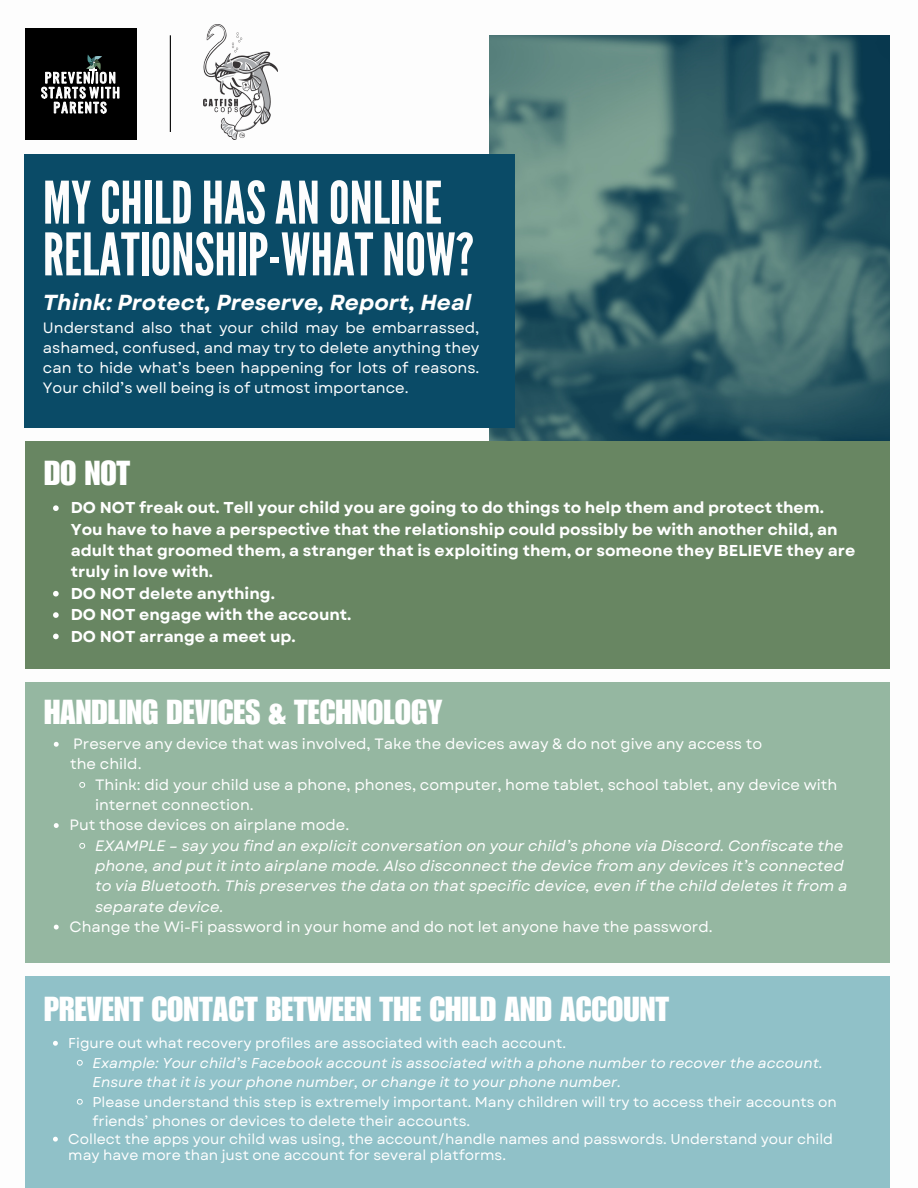
<style>
.page{position:relative;width:918px;height:1188px;background:#fff}
.page>*{position:absolute;margin:0;border:0;box-sizing:border-box;transform-origin:0 0}
.t1{font:58.5px/51.8px "League Gothic";color:#fdfdfd}
.t2{font:33.75px "Impact LT Std";color:#fff}
.t3{font:italic 700 21.75px "Garet";color:#fff}
.t4{font:700 15.75px/21.3px "Garet";color:#fff}
.t5{font:15px/20.2px "Garet";color:#fff;text-align:justify}
.t6{font:italic 15px/20.2px "Garet";color:#fff}
.t7{font:14.25px/19.5px "Garet";color:#fff}
.t8{font:italic 14.25px/19.5px "Garet";color:#fff}
</style>
<div class="page">
<img style="left:489px;top:35px;width:401px;height:405px">
<div style="left:25px;top:154px;width:490px;height:273px;background:#0a4b67"></div>
<div style="left:25px;top:441px;width:865px;height:228px;background:#688662"></div>
<div style="left:25px;top:28px;width:111px;height:112px;background:#000"></div>
<svg style="left:41px;top:55px;width:78px;height:58px"></svg>
<img style="left:203px;top:25px;width:74px;height:114px">
<hr style="left:170px;top:35px;width:1px;height:97px;background:#000">
<svg style="left:53px;top:505px;width:6px;height:6px"></svg>
<svg style="left:53px;top:591px;width:6px;height:6px"></svg>
<svg style="left:53px;top:612px;width:6px;height:6px"></svg>
<svg style="left:53px;top:634px;width:6px;height:5px"></svg>
<div style="left:25px;top:682px;width:865px;height:281px;background:#95b7a1"></div>
<div style="left:25px;top:976px;width:865px;height:212px;background:#90c1c8"></div>
<svg style="left:54px;top:742px;width:5px;height:5px"></svg>
<svg style="left:79px;top:782px;width:7px;height:6px"></svg>
<svg style="left:54px;top:823px;width:5px;height:5px"></svg>
<svg style="left:79px;top:843px;width:7px;height:6px"></svg>
<svg style="left:54px;top:925px;width:5px;height:5px"></svg>
<svg style="left:53px;top:1041px;width:5px;height:5px"></svg>
<svg style="left:76px;top:1059px;width:7px;height:7px"></svg>
<svg style="left:76px;top:1098px;width:7px;height:7px"></svg>
<svg style="left:53px;top:1137px;width:5px;height:5px"></svg>
<p class="t1" style="left:43px;top:178px;width:433px">MYCHILDHASANONLINE<br>RELATIONSHIP-WHATNOW?</p>
<p class="t3" style="left:43px;top:287px;width:430px">Think: Protect, Preserve, Report, Heal</p>
<p class="t5" style="left:43px;top:317px;width:438px">Understand also that your child may be embarrassed, ashamed, confused, and may try to delete anything they can to hide what’s been happening for lots of reasons.<br>Your child’s well being is of utmost importance.</p>
<p class="t2" style="left:44px;top:461px;width:88px">DO NOT</p>
<p class="t4" style="left:71px;top:497px;width:786px">DO NOT freak out. Tell your child you are going to do things to help them and protect them.<br>You have to have a perspective that the relationship could possibly be with another child, an adult that groomed them, a stranger that is exploiting them, or someone they BELIEVE they are truly in love with.</p>
<p class="t4" style="left:71px;top:583px;width:206px">DO NOT delete anything.</p>
<p class="t4" style="left:71px;top:604px;width:282px">DO NOT engage with the account.</p>
<p class="t4" style="left:71px;top:625px;width:226px">DO NOT arrange a meet up.</p>
<p class="t2" style="left:44px;top:700px;width:400px">HANDLING DEVICES &amp; TECHNOLOGY</p>
<p class="t5" style="left:73px;top:734px;width:691px">Preserve any device that was involved, Take the devices away &amp; do not give any access to</p>
<p class="t5" style="left:95px;top:774px;width:744px">Think: did your child use a phone, phones, computer, home tablet, school tablet, any device with internet connection.</p>
<p class="t5" style="left:70px;top:815px;width:281px">Put those devices on airplane mode.</p>
<p class="t6" style="left:95px;top:835px;width:754px">EXAMPLE – say you find an explicit conversation on your child’s phone via Discord. Confiscate the phone, and put it into airplane mode. Also disconnect the device from any devices it’s connected to via Bluetooth. This preserves the data on that specific device, even if the child deletes it from a separate device.</p>
<p class="t5" style="left:70px;top:917px;width:645px">Change the Wi-Fi password in your home and do not let anyone have the password.</p>
<p class="t5" style="left:70px;top:754px;width:73px">the child.</p>
<p class="t2" style="left:44px;top:997px;width:627px">PREVENT CONTACT BETWEEN THE CHILD AND ACCOUNT</p>
<p class="t7" style="left:68px;top:1033px;width:499px">Figure out what recovery profiles are associated with each account.</p>
<p class="t8" style="left:93px;top:1053px;width:732px">Example: Your child’s Facebook account is associated with a phone number to recover the account.<br>Ensure that it is your phone number, or change it to your phone number.</p>
<p class="t7" style="left:93px;top:1092px;width:746px">Please understand this step is extremely important. Many children will try to access their accounts on friends’ phones or devices to delete their accounts.</p>
<p class="t7" style="left:68px;top:1131px;width:766px;line-height:16.2px">Collect the apps your child was using, the account/handle names and passwords. Understand your child may have more than just one account for several platforms.</p>
</div>
